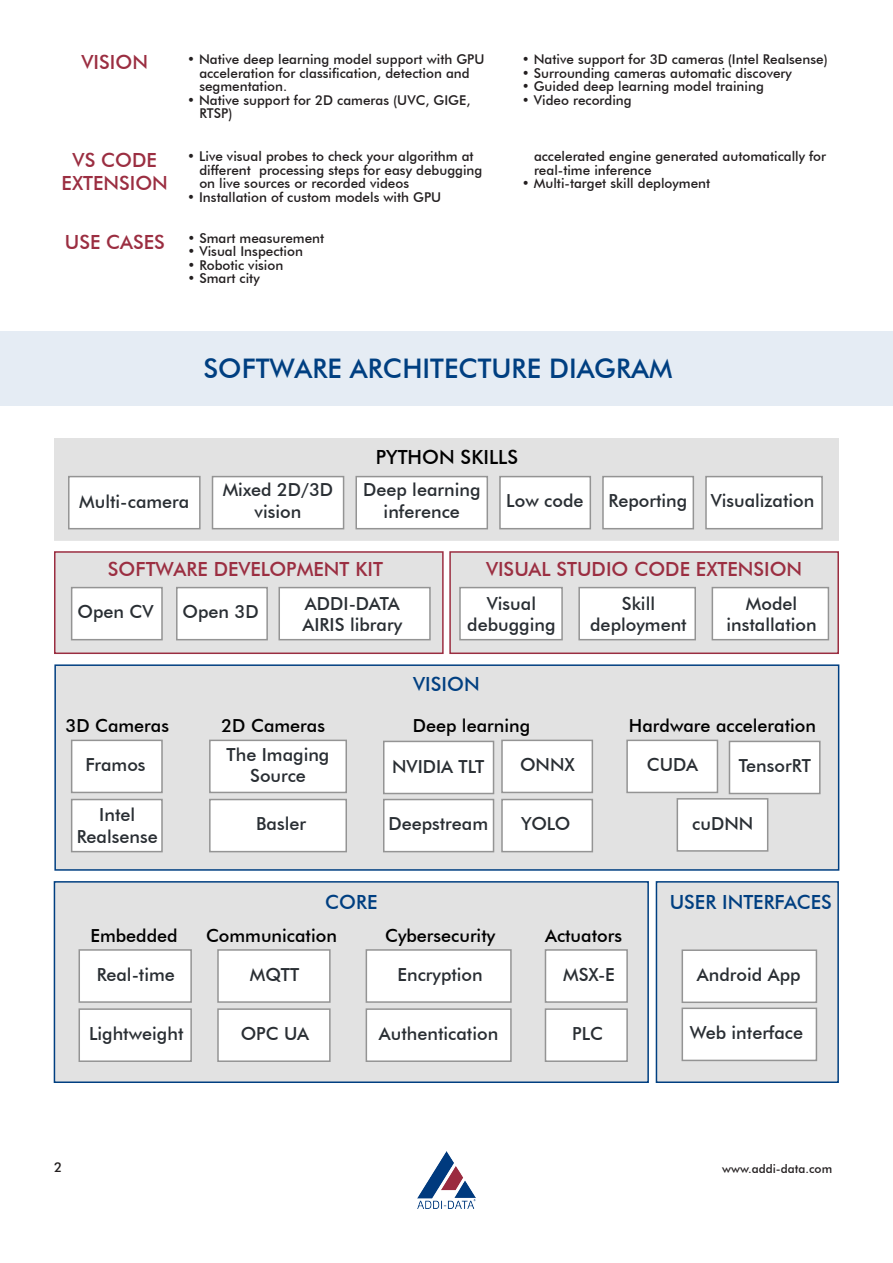
<style>
.page{position:relative;width:893px;height:1263px;background:#fff}
.page>*{position:absolute;margin:0;border:0;box-sizing:border-box;transform-origin:0 0}
.t1{font:500 27px "Futura BT";color:#003f81}
.t2{font:500 19.5px "Futura BT";color:#9b2e41}
.t3{font:500 19.5px "Futura BT";color:#003f81}
.t4{font:500 19.5px "Futura BT";color:#000}
.t5{font:500 18px/21.6px "Futura BT";color:#292e33;text-align:center}
.t6{font:500 18px "Futura BT";color:#000}
.t7{font:500 13.5px "Futura BT";color:#231f20}
.t8{font:500 12px "Futura BT";color:#231f20}
</style>
<div class="page">
<div style="left:1px;top:332px;width:892px;height:74px;background:#e5ecf4"></div>
<img style="left:418px;top:1151px;width:58px;height:58px">
<div style="left:54px;top:438px;width:785px;height:103px;background:#e2e2e2"></div>
<div style="left:54px;top:664px;width:785px;height:207px;background:#e2e2e2;border:2px solid #003f81"></div>
<div style="left:54px;top:881px;width:595px;height:202px;background:#e2e2e2;border:2px solid #003f81"></div>
<div style="left:656px;top:881px;width:183px;height:202px;background:#e2e2e2;border:2px solid #003f81"></div>
<div style="left:54px;top:551px;width:390px;height:103px;background:#e2e2e2;border:2px solid #9b2e41"></div>
<div style="left:449px;top:551px;width:390px;height:103px;background:#e2e2e2;border:2px solid #9b2e41"></div>
<div style="left:68px;top:476px;width:133px;height:53px;background:#fff;border:2px solid #949494"></div>
<div style="left:71px;top:587px;width:92px;height:53px;background:#fff;border:2px solid #949494"></div>
<div style="left:71px;top:740px;width:92px;height:53px;background:#fff;border:2px solid #949494"></div>
<div style="left:79px;top:949px;width:113px;height:54px;background:#fff;border:2px solid #949494"></div>
<div style="left:217px;top:949px;width:114px;height:54px;background:#fff;border:2px solid #949494"></div>
<div style="left:366px;top:949px;width:146px;height:54px;background:#fff;border:2px solid #949494"></div>
<div style="left:545px;top:949px;width:83px;height:54px;background:#fff;border:2px solid #949494"></div>
<div style="left:383px;top:741px;width:111px;height:53px;background:#fff;border:2px solid #949494"></div>
<div style="left:682px;top:949px;width:135px;height:54px;background:#fff;border:2px solid #949494"></div>
<div style="left:501px;top:740px;width:92px;height:53px;background:#fff;border:2px solid #949494"></div>
<div style="left:626px;top:740px;width:92px;height:53px;background:#fff;border:2px solid #949494"></div>
<div style="left:729px;top:741px;width:92px;height:53px;background:#fff;border:2px solid #949494"></div>
<div style="left:501px;top:799px;width:92px;height:53px;background:#fff;border:2px solid #949494"></div>
<div style="left:383px;top:799px;width:111px;height:53px;background:#fff;border:2px solid #949494"></div>
<div style="left:682px;top:1007px;width:135px;height:54px;background:#fff;border:2px solid #949494"></div>
<div style="left:209px;top:740px;width:138px;height:53px;background:#fff;border:2px solid #949494"></div>
<div style="left:71px;top:799px;width:92px;height:53px;background:#fff;border:2px solid #949494"></div>
<div style="left:79px;top:1008px;width:113px;height:54px;background:#fff;border:2px solid #949494"></div>
<div style="left:217px;top:1008px;width:114px;height:54px;background:#fff;border:2px solid #949494"></div>
<div style="left:366px;top:1008px;width:146px;height:54px;background:#fff;border:2px solid #949494"></div>
<div style="left:545px;top:1008px;width:83px;height:54px;background:#fff;border:2px solid #949494"></div>
<div style="left:209px;top:799px;width:138px;height:53px;background:#fff;border:2px solid #949494"></div>
<div style="left:176px;top:587px;width:92px;height:53px;background:#fff;border:2px solid #949494"></div>
<div style="left:278px;top:587px;width:153px;height:53px;background:#fff;border:2px solid #949494"></div>
<div style="left:459px;top:587px;width:104px;height:53px;background:#fff;border:2px solid #949494"></div>
<div style="left:578px;top:587px;width:118px;height:53px;background:#fff;border:2px solid #949494"></div>
<div style="left:712px;top:587px;width:117px;height:53px;background:#fff;border:2px solid #949494"></div>
<div style="left:212px;top:476px;width:132px;height:53px;background:#fff;border:2px solid #949494"></div>
<div style="left:355px;top:476px;width:133px;height:53px;background:#fff;border:2px solid #949494"></div>
<div style="left:499px;top:476px;width:92px;height:53px;background:#fff;border:2px solid #949494"></div>
<div style="left:602px;top:476px;width:92px;height:53px;background:#fff;border:2px solid #949494"></div>
<div style="left:705px;top:476px;width:118px;height:53px;background:#fff;border:2px solid #949494"></div>
<div style="left:677px;top:798px;width:91px;height:54px;background:#fff;border:2px solid #949494"></div>
<p class="t2" style="left:82px;top:50px;width:68px">VISION</p>
<p class="t7" style="left:187px;top:51px;width:299px">• Native deep learning model support with GPU</p>
<p class="t7" style="left:199px;top:65px;width:272px">acceleration for classification, detection and</p>
<p class="t7" style="left:199px;top:78px;width:89px">segmentation.</p>
<p class="t7" style="left:187px;top:92px;width:285px">• Native support for 2D cameras (UVC, GIGE,</p>
<p class="t7" style="left:199px;top:105px;width:35px">RTSP)</p>
<p class="t7" style="left:522px;top:51px;width:307px">• Native support for 3D cameras (Intel Realsense)</p>
<p class="t7" style="left:522px;top:65px;width:272px">• Surrounding cameras automatic discovery</p>
<p class="t7" style="left:522px;top:78px;width:244px">• Guided deep learning model training</p>
<p class="t7" style="left:522px;top:92px;width:111px">• Video recording</p>
<p class="t2" style="left:73px;top:148px;width:86px">VS CODE</p>
<p class="t2" style="left:62px;top:171px;width:108px">EXTENSION</p>
<p class="t7" style="left:187px;top:148px;width:288px">• Live visual probes to check your algorithm at</p>
<p class="t7" style="left:199px;top:162px;width:285px">different processing steps for easy debugging</p>
<p class="t7" style="left:199px;top:175px;width:211px">on live sources or recorded videos</p>
<p class="t7" style="left:187px;top:189px;width:256px">• Installation of custom models with GPU</p>
<p class="t7" style="left:534px;top:148px;width:294px">accelerated engine generated automatically for</p>
<p class="t7" style="left:534px;top:162px;width:119px">real-time inference</p>
<p class="t7" style="left:522px;top:175px;width:190px">• Multi-target skill deployment</p>
<p class="t2" style="left:65px;top:230px;width:102px">USE CASES</p>
<p class="t7" style="left:187px;top:230px;width:138px">• Smart measurement</p>
<p class="t7" style="left:187px;top:243px;width:117px">• Visual Inspection</p>
<p class="t7" style="left:187px;top:257px;width:97px">• Robotic vision</p>
<p class="t7" style="left:187px;top:270px;width:74px">• Smart city</p>
<p class="t1" style="left:203px;top:352px;width:470px">SOFTWARE ARCHITECTURE DIAGRAM</p>
<p class="t4" style="left:376px;top:445px;width:144px">PYTHON SKILLS</p>
<p class="t5" style="left:79px;top:490px;width:112px">Multi-camera</p>
<p class="t5" style="left:223px;top:479px;width:112px">Mixed 2D/3D vision</p>
<p class="t5" style="left:363px;top:479px;width:119px">Deep learning inference</p>
<p class="t5" style="left:506px;top:490px;width:79px">Low code</p>
<p class="t5" style="left:609px;top:490px;width:80px">Reporting</p>
<p class="t5" style="left:711px;top:490px;width:105px">Visualization</p>
<p class="t2" style="left:108px;top:557px;width:277px">SOFTWARE DEVELOPMENT KIT</p>
<p class="t2" style="left:486px;top:557px;width:318px">VISUAL STUDIO CODE EXTENSION</p>
<p class="t5" style="left:77px;top:601px;width:78px">Open CV</p>
<p class="t5" style="left:182px;top:601px;width:78px">Open 3D</p>
<p class="t5" style="left:305px;top:592px;width:96px">ADDI-DATA</p>
<p class="t5" style="left:302px;top:614px;width:101px">AIRIS library</p>
<p class="t5" style="left:487px;top:592px;width:51px">Visual</p>
<p class="t5" style="left:467px;top:614px;width:90px">debugging</p>
<p class="t5" style="left:622px;top:592px;width:35px">Skill</p>
<p class="t5" style="left:590px;top:614px;width:98px">deployment</p>
<p class="t5" style="left:746px;top:592px;width:53px">Model</p>
<p class="t5" style="left:726px;top:614px;width:92px">installation</p>
<p class="t6" style="left:65px;top:715px;width:105px">3D Cameras</p>
<p class="t5" style="left:85px;top:754px;width:62px">Framos</p>
<p class="t5" style="left:99px;top:804px;width:37px">Intel</p>
<p class="t5" style="left:77px;top:825px;width:82px">Realsense</p>
<p class="t3" style="left:413px;top:672px;width:68px">VISION</p>
<p class="t6" style="left:221px;top:715px;width:105px">2D Cameras</p>
<p class="t6" style="left:413px;top:715px;width:119px">Deep learning</p>
<p class="t6" style="left:629px;top:715px;width:189px">Hardware acceleration</p>
<p class="t5" style="left:227px;top:743px;width:104px">The Imaging</p>
<p class="t5" style="left:250px;top:765px;width:57px">Source</p>
<p class="t5" style="left:256px;top:813px;width:51px">Basler</p>
<p class="t5" style="left:392px;top:755px;width:94px">NVIDIA TLT</p>
<p class="t5" style="left:520px;top:754px;width:56px">ONNX</p>
<p class="t5" style="left:647px;top:754px;width:53px">CUDA</p>
<p class="t5" style="left:739px;top:755px;width:74px">TensorRT</p>
<p class="t5" style="left:388px;top:813px;width:101px">Deepstream</p>
<p class="t5" style="left:521px;top:813px;width:51px">YOLO</p>
<p class="t5" style="left:692px;top:812px;width:62px">cuDNN</p>
<p class="t3" style="left:325px;top:890px;width:54px">CORE</p>
<p class="t3" style="left:670px;top:890px;width:164px">USER INTERFACES</p>
<p class="t6" style="left:90px;top:924px;width:89px">Embedded</p>
<p class="t6" style="left:206px;top:924px;width:132px">Communication</p>
<p class="t6" style="left:385px;top:924px;width:112px">Cybersecurity</p>
<p class="t6" style="left:545px;top:924px;width:78px">Actuators</p>
<p class="t5" style="left:97px;top:963px;width:80px">Real-time</p>
<p class="t5" style="left:250px;top:963px;width:51px">MQTT</p>
<p class="t5" style="left:398px;top:963px;width:87px">Encryption</p>
<p class="t5" style="left:563px;top:963px;width:53px">MSX-E</p>
<p class="t5" style="left:89px;top:1022px;width:96px">Lightweight</p>
<p class="t5" style="left:241px;top:1022px;width:70px">OPC UA</p>
<p class="t5" style="left:379px;top:1022px;width:121px">Authentication</p>
<p class="t5" style="left:572px;top:1022px;width:32px">PLC</p>
<p class="t7" style="left:54px;top:1159px;width:10px">2</p>
<p class="t5" style="left:697px;top:964px;width:105px">Android App</p>
<p class="t5" style="left:690px;top:1022px;width:115px">Web interface</p>
<p class="t8" style="left:722px;top:1162px;width:112px">www.addi-data.com</p>
</div>
